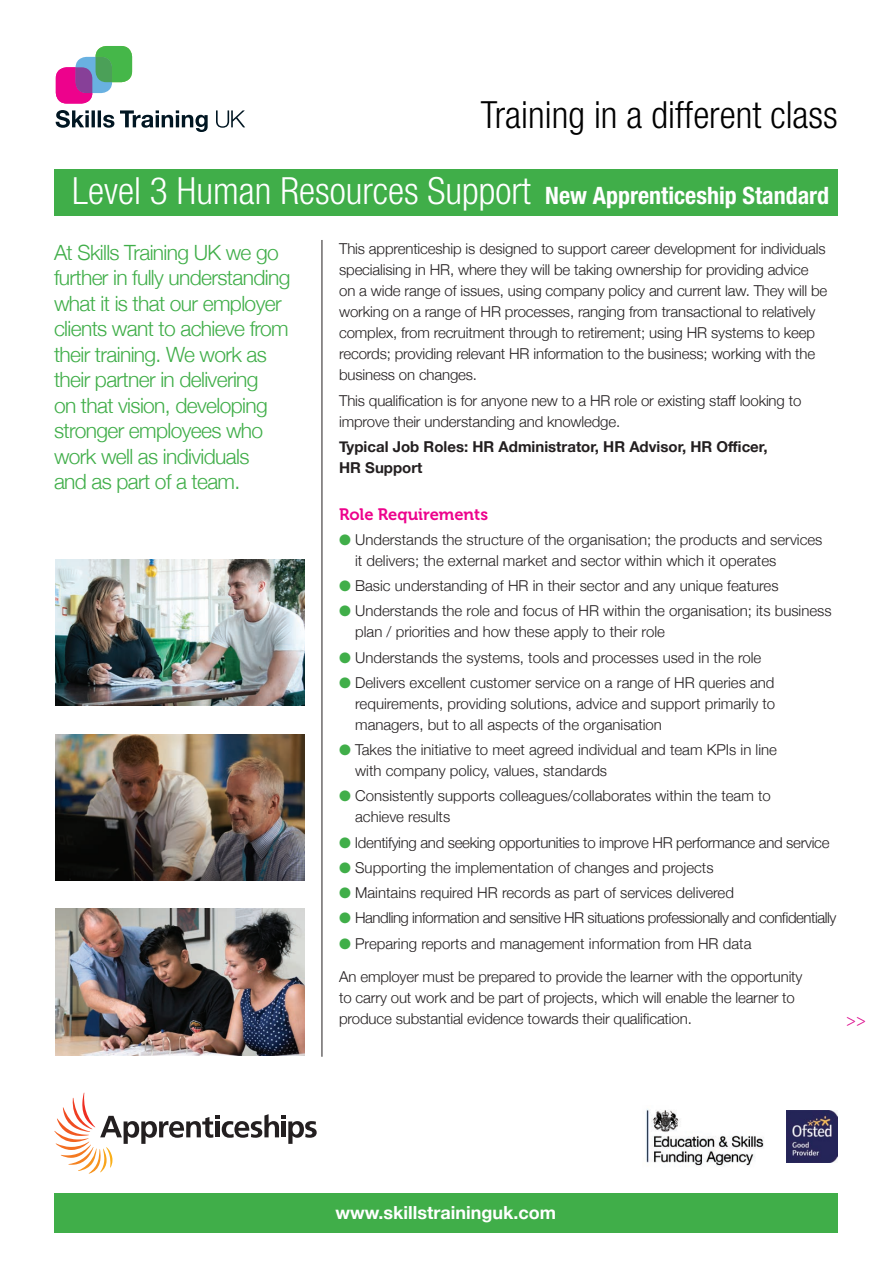
<style>
.page{position:relative;width:893px;height:1263px;background:#fff}
.page>*{position:absolute;margin:0;border:0;box-sizing:border-box;transform-origin:0 0}
.t1{font:300 condensed 37.5px "Helvetica Neue";color:#fff}
.t2{font:300 condensed 37.5px "Helvetica Neue";color:#000}
.t3{font:700 condensed 24px "Helvetica Neue";color:#fff}
.t4{font:300 21px/25.5px "Helvetica Neue";letter-spacing:-.03em;color:#40ae49}
.t5{font:700 18px "Helvetica Neue";color:#fff}
.t6{font:18px "Minion Pro";color:#dc098c}
.t7{font:16.5px "Museo 700";color:#ed028c}
.t8{font:300 15px/21px "Helvetica Neue";letter-spacing:-.01em;color:#231f20}
.t9{font:300 15px "Helvetica Neue";letter-spacing:-.03em;color:#231f20}
.t10{font:700 15px/21px "Helvetica Neue";color:#231f20}
.s1{color:#40ae49}
</style>
<div class="page">
<hr style="left:322px;top:240px;width:1px;height:817px;background:#231f20">
<div style="left:54px;top:169px;width:784px;height:46px;background:#40ae49"></div>
<svg style="left:56px;top:46px;width:76px;height:58px"></svg>
<svg style="left:56px;top:110px;width:189px;height:22px"></svg>
<div style="left:54px;top:1193px;width:784px;height:40px;background:#40ae49"></div>
<svg style="left:54px;top:1093px;width:263px;height:81px"></svg>
<hr style="left:282px;top:1121px;width:4px;height:16px;background:#231f20">
<img style="left:55px;top:559px;width:250px;height:147px">
<img style="left:55px;top:734px;width:250px;height:147px">
<img style="left:55px;top:909px;width:250px;height:147px">
<img style="left:786px;top:1111px;width:52px;height:51px">
<img style="left:646px;top:1109px;width:118px;height:57px">
<h1 class="t2" style="left:481px;top:93px;width:358px">Training in a different class</h1>
<h1 class="t1" style="left:72px;top:169px;width:460px">Level 3 Human Resources Support</h1>
<h2 class="t3" style="left:545px;top:181px;width:285px">New Apprenticeship Standard</h2>
<p class="t4" style="left:54px;top:238px;width:238px">At Skills Training UK we go further in fully understanding what it is that our employer clients want to achieve from their training. We work as their partner in delivering<br>on that vision, developing stronger employees who work well as individuals<br>and as part of a team.</p>
<p class="t8" style="left:339px;top:238px;width:490px">This apprenticeship is designed to support career development for individuals specialising in HR, where they will be taking ownership for providing advice on a wide range of issues, using company policy and current law. They will be working on a range of HR processes, ranging from transactional to relatively complex, from recruitment through to retirement; using HR systems to keep records; providing relevant HR information to the business; working with the business on changes.</p>
<p class="t8" style="left:339px;top:389px;width:464px">This qualification is for anyone new to a HR role or existing staff looking to improve their understanding and knowledge.</p>
<p class="t10" style="left:339px;top:436px;width:430px">Typical Job Roles: HR Administrator, HR Advisor, HR Officer,<br>HR Support</p>
<p class="t7" style="left:339px;top:505px;width:150px">Role Requirements</p>
<p class="t8" style="left:355px;top:528px;width:469px;text-indent:-16px"><span class="s1">●</span> Understands the structure of the organisation; the products and services it delivers; the external market and sector within which it operates</p>
<p class="t8" style="left:339px;top:574px;width:441px"><span class="s1">●</span> Basic understanding of HR in their sector and any unique features</p>
<p class="t8" style="left:355px;top:599px;width:478px;text-indent:-16px"><span class="s1">●</span> Understands the role and focus of HR within the organisation; its business plan / priorities and how these apply to their role</p>
<p class="t8" style="left:339px;top:646px;width:424px"><span class="s1">●</span> Understands the systems, tools and processes used in the role</p>
<p class="t8" style="left:355px;top:671px;width:422px;text-align:justify;text-indent:-16px"><span class="s1">●</span> Delivers excellent customer service on a range of HR queries and requirements, providing solutions, advice and support primarily to managers, but to all aspects of the organisation</p>
<p class="t8" style="left:355px;top:738px;width:423px;text-indent:-16px"><span class="s1">●</span> Takes the initiative to meet agreed individual and team KPIs in line with company policy, values, standards</p>
<p class="t8" style="left:355px;top:784px;width:417px;text-indent:-16px"><span class="s1">●</span> Consistently supports colleagues/collaborates within the team to achieve results</p>
<p class="t8" style="left:339px;top:830px;width:492px"><span class="s1">●</span> Identifying and seeking opportunities to improve HR performance and service</p>
<p class="t8" style="left:339px;top:856px;width:376px"><span class="s1">●</span> Supporting the implementation of changes and projects</p>
<p class="t8" style="left:339px;top:881px;width:396px"><span class="s1">●</span> Maintains required HR records as part of services delivered</p>
<p class="t9" style="left:339px;top:906px;width:499px"><span class="s1">●</span> Handling information and sensitive HR situations professionally and confidentially</p>
<p class="t8" style="left:339px;top:931px;width:414px"><span class="s1">●</span> Preparing reports and management information from HR data</p>
<p class="t8" style="left:339px;top:965px;width:465px">An employer must be prepared to provide the learner with the opportunity to carry out work and be part of projects, which will enable the learner to produce substantial evidence towards their qualification.</p>
<p class="t6" style="left:846px;top:1008px;width:21px">&gt;&gt;</p>
<p class="t5" style="left:336px;top:1198px;width:222px">www.skillstraininguk.com</p>
</div>
